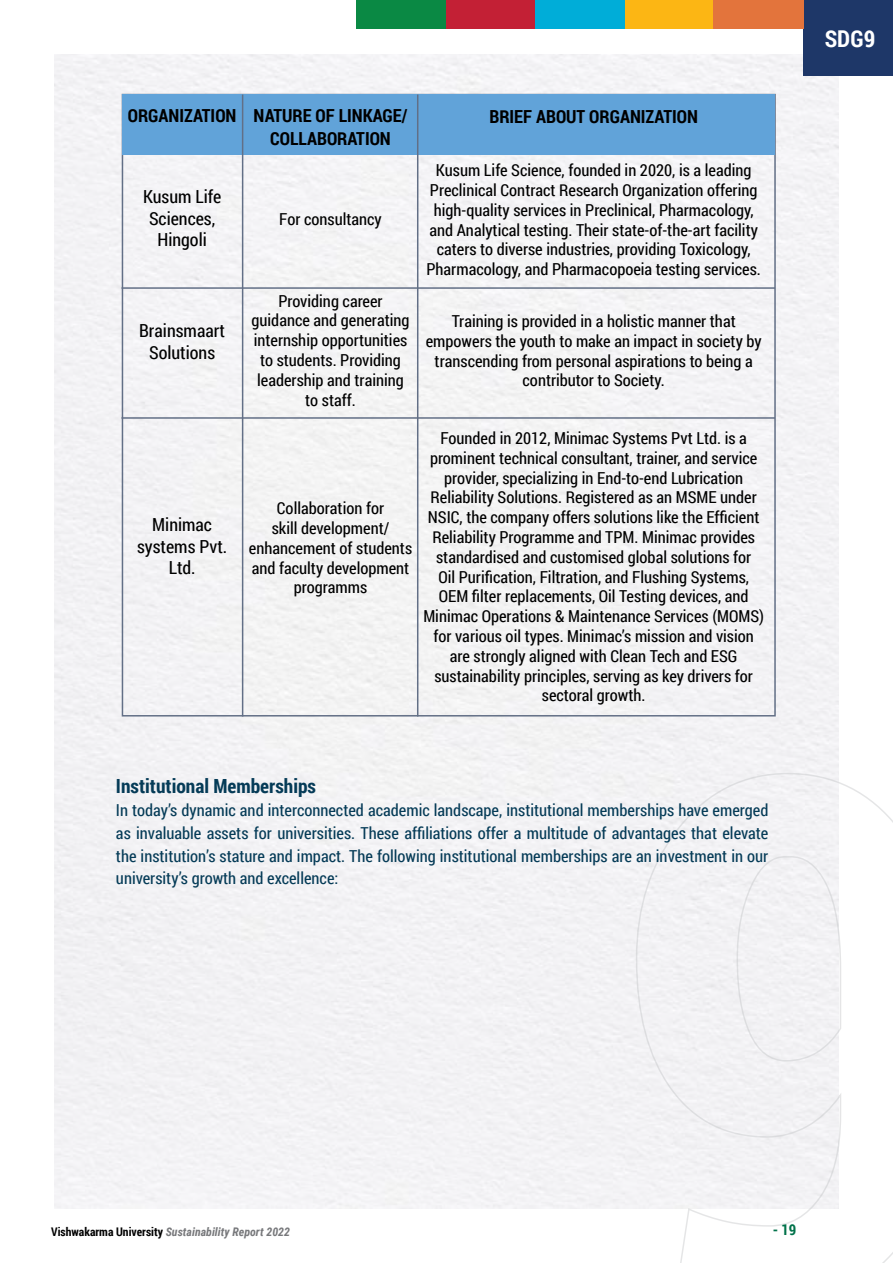
<style>
.page{position:relative;width:893px;height:1263px;background:#fff}
.page>*{position:absolute;margin:0;border:0;box-sizing:border-box;transform-origin:0 0}
.t1{font:700 23.1px "Roboto Condensed";color:#fff}
.t2{font:700 19.5px "Roboto Condensed";color:#053b57}
.t3{font:18px/21.6px "Roboto Condensed";color:#000;text-align:center}
.t4{font:700 18px/22.6px "Roboto Condensed";color:#000;text-align:center}
.t5{font:16.5px/19.8px "Roboto Condensed";color:#000;text-align:center}
.t6{font:16.5px/22.8px "Roboto Condensed";color:#053b57;text-align:justify}
.t7{font:700 15px "Roboto Condensed";color:#00724a}
.t8{font:italic 700 11.85px "Roboto Condensed";color:#77787b}
.s1{font-style:normal;color:#000}
</style>
<div class="page">
<div style="left:54px;top:54px;width:785px;height:1155px;background:#f3f3f4"></div>
<svg style="left:635px;top:772px;width:258px;height:491px"></svg>
<div style="left:804px;top:0;width:89px;height:76px;background:#1e3768"></div>
<div style="left:624px;top:0;width:91px;height:28px;background:#fcb614"></div>
<div style="left:535px;top:0;width:89px;height:28px;background:#00add8"></div>
<div style="left:446px;top:0;width:89px;height:28px;background:#c32035"></div>
<div style="left:356px;top:0;width:90px;height:28px;background:#0a8944"></div>
<div style="left:713px;top:0;width:91px;height:28px;background:#e3743c"></div>
<div style="left:122px;top:95px;width:653px;height:60px;background:#61a3d9"></div>
<hr style="left:242px;top:95px;width:1px;height:621px;background:#626f86">
<hr style="left:417px;top:95px;width:1px;height:621px;background:#626f86">
<hr style="left:122px;top:287px;width:653px;height:2px;background:#626f86">
<hr style="left:122px;top:417px;width:653px;height:2px;background:#626f86">
<p class="t4" style="left:128px;top:104px;width:110px">ORGANIZATION</p>
<p class="t3" style="left:143px;top:185px;width:80px">Kusum Life<br>Sciences,<br>Hingoli</p>
<p class="t3" style="left:139px;top:320px;width:88px">Brainsmaart<br>Solutions</p>
<p class="t3" style="left:137px;top:513px;width:92px">Minimac systems Pvt.<br>Ltd.</p>
<p class="t4" style="left:254px;top:104px;width:155px">NATURE OF LINKAGE/<br>COLLABORATION</p>
<p class="t5" style="left:279px;top:209px;width:104px">For consultancy</p>
<p class="t5" style="left:252px;top:290px;width:159px">Providing career guidance and generating internship opportunities to students. Providing leadership and training to staff.</p>
<p class="t5" style="left:249px;top:498px;width:165px">Collaboration for<br>skill development/ enhancement of students and faculty development programms</p>
<p class="t4" style="left:489px;top:104px;width:210px">BRIEF ABOUT ORGANIZATION</p>
<p class="t5" style="left:426px;top:160px;width:336px">Kusum Life Science, founded in 2020, is a leading Preclinical Contract Research Organization offering high-quality services in Preclinical, Pharmacology, and Analytical testing. Their state-of-the-art facility caters to diverse industries, providing Toxicology, Pharmacology, and Pharmacopoeia testing services.</p>
<p class="t5" style="left:426px;top:311px;width:337px">Training is provided in a holistic manner that empowers the youth to make an impact in society by transcending from personal aspirations to being a contributor to Society.</p>
<p class="t5" style="left:423px;top:428px;width:342px">Founded in 2012, Minimac Systems Pvt Ltd. is a prominent technical consultant, trainer, and service provider, specializing in End-to-end Lubrication Reliability Solutions. Registered as an MSME under NSIC, the company offers solutions like the Efficient Reliability Programme and TPM. Minimac provides standardised and customised global solutions for<br>Oil Purification, Filtration, and Flushing Systems, OEM filter replacements, Oil Testing devices, and Minimac Operations &amp; Maintenance Services (MOMS) for various oil types. Minimac’s mission and vision are strongly aligned with Clean Tech and ESG sustainability principles, serving as key drivers for sectoral growth.</p>
<p class="t2" style="left:116px;top:772px;width:201px">Institutional Memberships</p>
<p class="t6" style="left:116px;top:798px;width:654px">In today’s dynamic and interconnected academic landscape, institutional memberships have emerged as invaluable assets for universities. These affiliations offer a multitude of advantages that elevate the institution’s stature and impact. The following institutional memberships are an investment in our university’s growth and excellence:</p>
<h1 class="t1" style="left:825px;top:22px;width:52px">SDG9</h1>
<p class="t8" style="left:51px;top:1223px;width:240px"><span class="s1">Vishwakarma University</span> Sustainability Report 2022</p>
<p class="t7" style="left:773px;top:1218px;width:25px">- 19</p>
</div>
